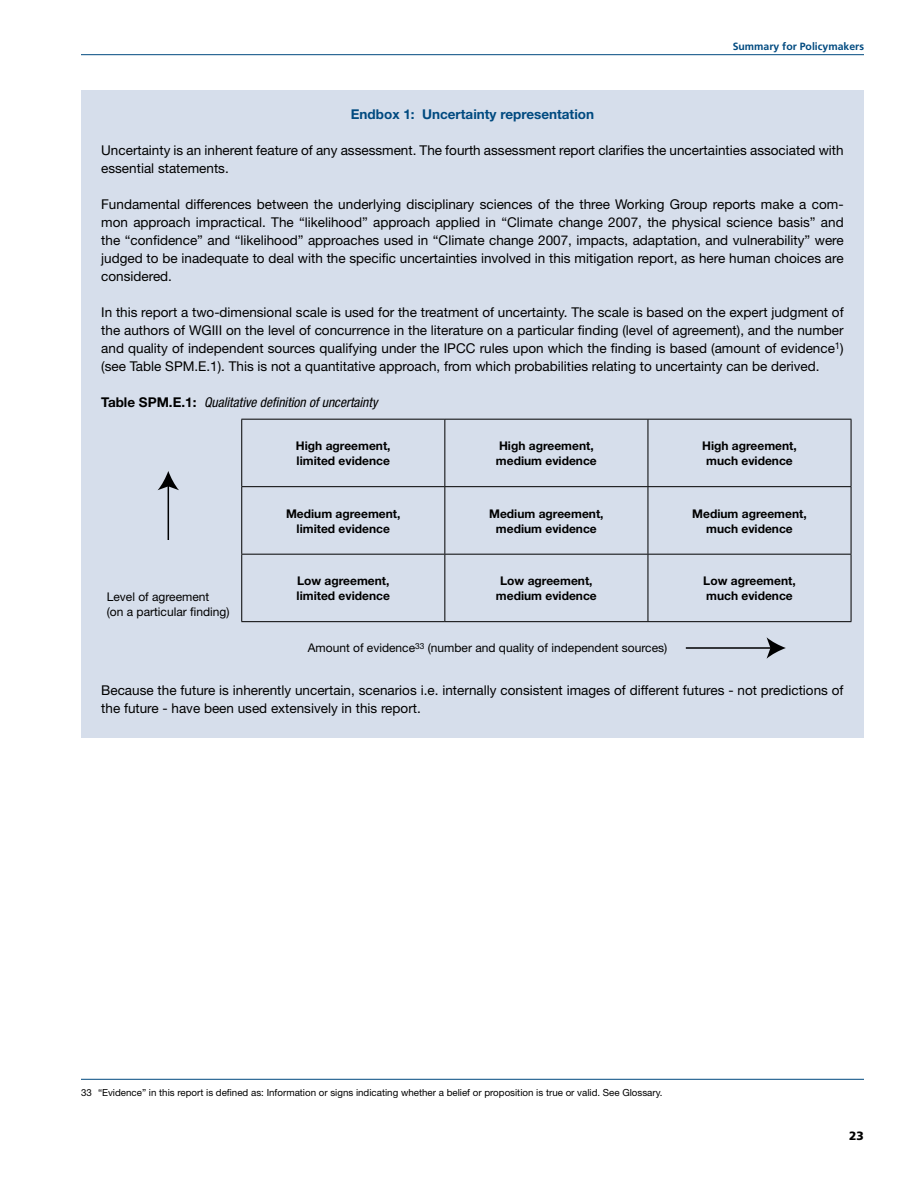
<style>
.page{position:relative;width:918px;height:1188px;background:#fff}
.page>*{position:absolute;margin:0;border:0;box-sizing:border-box;transform-origin:0 0}
.t1{font:13.5px/18px "Helvetica Neue";color:#000}
.t2{font:italic condensed 13.5px "Helvetica Neue";color:#000}
.t3{font:700 13.5px "Helvetica Neue";color:#004a80}
.t4{font:700 12px/15px "Helvetica Neue";color:#000;text-align:center}
.t5{font:12px/15px "Helvetica Neue";color:#000}
.t6{font:900 12px "Frutiger";color:#000}
.t7{font:700 10.5px "Frutiger";color:#004a80}
.t8{font:9.75px "Helvetica Neue";color:#000}
.s1{font-weight:700;font-style:normal;font-stretch:normal}
</style>
<div class="page">
<hr style="left:81px;top:54px;width:783px;height:1px;background:#004a80">
<hr style="left:81px;top:1079px;width:783px;height:1px;background:#004a80">
<div style="left:81px;top:90px;width:783px;height:648px;background:#d6deeb"></div>
<svg style="left:167px;top:420px;width:684px;height:229px"></svg>
<hr style="left:241px;top:419px;width:204px;height:1px;background:#000">
<hr style="left:241px;top:420px;width:1px;height:66px;background:#000">
<hr style="left:445px;top:419px;width:203px;height:1px;background:#000">
<hr style="left:444px;top:420px;width:1px;height:66px;background:#000">
<hr style="left:648px;top:419px;width:203px;height:1px;background:#000">
<hr style="left:648px;top:420px;width:1px;height:66px;background:#000">
<hr style="left:851px;top:420px;width:1px;height:66px;background:#000">
<hr style="left:241px;top:486px;width:204px;height:1px;background:#000">
<hr style="left:241px;top:487px;width:1px;height:67px;background:#000">
<hr style="left:445px;top:486px;width:203px;height:1px;background:#000">
<hr style="left:444px;top:487px;width:1px;height:67px;background:#000">
<hr style="left:648px;top:486px;width:203px;height:1px;background:#000">
<hr style="left:648px;top:487px;width:1px;height:67px;background:#000">
<hr style="left:851px;top:487px;width:1px;height:67px;background:#000">
<hr style="left:241px;top:554px;width:204px;height:1px;background:#000">
<hr style="left:241px;top:555px;width:1px;height:66px;background:#000">
<hr style="left:445px;top:554px;width:203px;height:1px;background:#000">
<hr style="left:444px;top:555px;width:1px;height:66px;background:#000">
<hr style="left:648px;top:554px;width:203px;height:1px;background:#000">
<hr style="left:648px;top:555px;width:1px;height:66px;background:#000">
<hr style="left:851px;top:555px;width:1px;height:66px;background:#000">
<hr style="left:241px;top:621px;width:204px;height:1px;background:#000">
<hr style="left:445px;top:621px;width:203px;height:1px;background:#000">
<hr style="left:648px;top:621px;width:203px;height:1px;background:#000">
<hr style="left:168px;top:485px;width:1px;height:55px;background:#000">
<svg style="left:158px;top:471px;width:21px;height:19px"></svg>
<hr style="left:686px;top:647px;width:86px;height:2px;background:#000">
<svg style="left:767px;top:637px;width:19px;height:22px"></svg>
<p class="t7" style="left:733px;top:40px;width:133px">Summary for Policymakers</p>
<p class="t3" style="left:351px;top:105px;width:245px">Endbox 1: Uncertainty representation</p>
<p class="t1" style="left:101px;top:141px;width:744px">Uncertainty is an inherent feature of any assessment. The fourth assessment report clarifies the uncertainties associated with essential statements.</p>
<p class="t1" style="left:101px;top:195px;width:744px;text-align:justify">Fundamental differences between the underlying disciplinary sciences of the three Working Group reports make a com&shy;mon approach impractical. The “likelihood” approach applied in “Climate change 2007, the physical science basis” and the “confidence” and “likelihood” approaches used in “Climate change 2007, impacts, adaptation, and vulnerability” were judged to be inadequate to deal with the specific uncertainties involved in this mitigation report, as here human choices are considered.</p>
<p class="t1" style="left:101px;top:303px;width:744px;text-align:justify">In this report a two-dimensional scale is used for the treatment of uncertainty. The scale is based on the expert judgment of the authors of WGIII on the level of concurrence in the literature on a particular finding (level of agreement), and the number and quality of independent sources qualifying under the IPCC rules upon which the finding is based (amount of evidence ) (see Table SPM.E.1). This is not a quantitative approach, from which probabilities relating to uncertainty can be derived.</p>
<p class="t2" style="left:101px;top:394px;width:278px"><span class="s1">Table SPM.E.1:</span> Qualitative definition of uncertainty</p>
<p class="t4" style="left:296px;top:438px;width:96px;text-align:left">High agreement, limited evidence</p>
<p class="t4" style="left:496px;top:438px;width:102px;text-align:left">High agreement, medium evidence</p>
<p class="t4" style="left:702px;top:438px;width:96px">High agreement, much evidence</p>
<p class="t5" style="left:107px;top:589px;width:124px">Level of agreement<br>(on a particular finding)</p>
<p class="t4" style="left:286px;top:506px;width:116px">Medium agreement, limited evidence</p>
<p class="t4" style="left:489px;top:506px;width:116px">Medium agreement, medium evidence</p>
<p class="t4" style="left:692px;top:506px;width:116px">Medium agreement, much evidence</p>
<p class="t4" style="left:297px;top:573px;width:95px;text-align:left">Low agreement, limited evidence</p>
<p class="t4" style="left:496px;top:573px;width:102px">Low agreement, medium evidence</p>
<p class="t4" style="left:703px;top:573px;width:94px;text-align:left">Low agreement, much evidence</p>
<p class="t5" style="left:308px;top:640px;width:361px">Amount of evidence<sup>33</sup> (number and quality of independent sources)</p>
<p class="t1" style="left:101px;top:681px;width:744px">Because the future is inherently uncertain, scenarios i.e. internally consistent images of different futures - not predictions of the future - have been used extensively in this report.</p>
<p class="t8" style="left:81px;top:1087px;width:583px">33 “Evidence” in this report is defined as: Information or signs indicating whether a belief or proposition is true or valid. See Glossary.</p>
<p class="t6" style="left:849px;top:1129px;width:8px">23</p>
</div>
